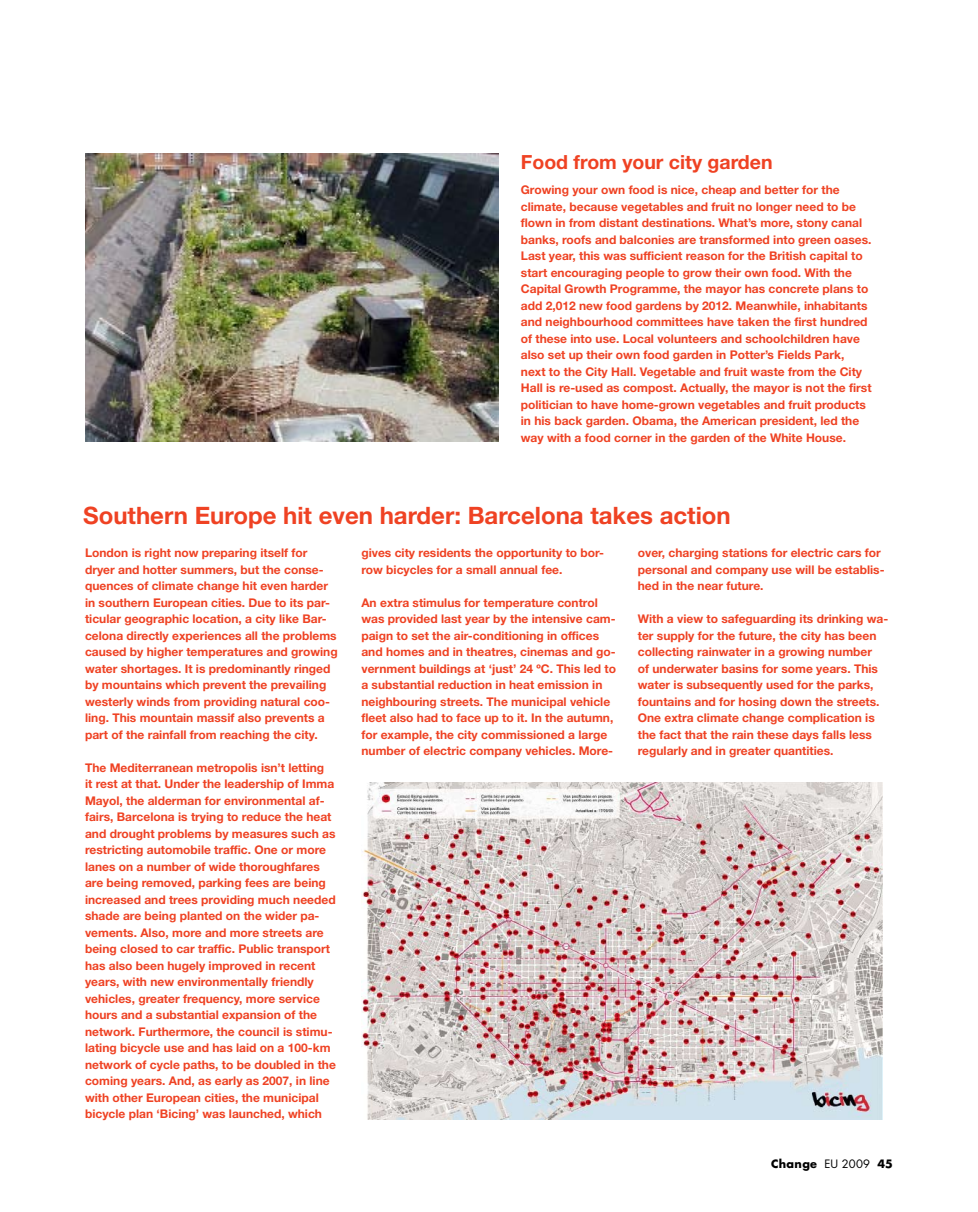
<style>
.page{position:relative;width:978px;height:1212px;background:#fff}
.page>*{position:absolute;margin:0;border:0;box-sizing:border-box;transform-origin:0 0}
.t1{font:700 24px "Helvetica Neue";color:#ef4223}
.t2{font:700 19.5px "Helvetica Neue";color:#ef4223}
.t3{font:700 12px/16.5px "Helvetica Neue";color:#ef4223}
.t4{font:700 11.25px "Futura";letter-spacing:.03em;color:#000}
.s1{font-weight:400}
</style>
<div class="page">
<img style="left:361px;top:783px;width:521px;height:336px">
<img style="left:85px;top:153px;width:414px;height:289px">
<h2 class="t2" style="left:521px;top:150px;width:253px">Food from your city garden</h2>
<p class="t3" style="left:521px;top:181px;width:352px">Growing your own food is nice, cheap and better for the climate, because vegetables and fruit no longer need to be flown in from distant destinations. What’s more, stony canal banks, roofs and balconies are transformed into green oases.<br>Last year, this was sufficient reason for the British capital to start encouraging people to grow their own food. With the Capital Growth Programme, the mayor has concrete plans to add 2,012 new food gardens by 2012. Meanwhile, inhabitants and neighbourhood committees have taken the first hundred of these into use. Local volunteers and schoolchildren have also set up their own food garden in Potter’s Fields Park, next to the City Hall. Vegetable and fruit waste from the City Hall is re-used as compost. Actually, the mayor is not the first politician to have home-grown vegetables and fruit products in his back garden. Obama, the American president, led the way with a food corner in the garden of the White House.</p>
<h1 class="t1" style="left:83px;top:501px;width:649px">Southern Europe hit even harder: Barcelona takes action</h1>
<p class="t3" style="left:85px;top:544px;width:254px">London is right now preparing itself for dryer and hotter summers, but the conse&shy;quences of climate change hit even harder in southern European cities. Due to its par&shy;ticular geographic location, a city like Bar&shy;celona directly experiences all the problems caused by higher temperatures and growing water shortages. It is predominantly ringed by mountains which prevent the prevailing westerly winds from providing natural coo&shy;ling. This mountain massif also prevents a part of the rainfall from reaching the city.</p>
<p class="t3" style="left:85px;top:759px;width:252px">The Mediterranean metropolis isn’t letting<br>it rest at that. Under the leadership of Imma Mayol, the alderman for environmental af&shy;fairs, Barcelona is trying to reduce the heat and drought problems by measures such as restricting automobile traffic. One or more lanes on a number of wide thoroughfares are being removed, parking fees are being increased and trees providing much needed shade are being planted on the wider pa&shy;vements. Also, more and more streets are being closed to car traffic. Public transport has also been hugely improved in recent years, with new environmentally friendly vehicles, greater frequency, more service hours and a substantial expansion of the network. Furthermore, the council is stimu&shy;lating bicycle use and has laid on a 100-km network of cycle paths, to be doubled in the coming years. And, as early as 2007, in line with other European cities, the municipal bicycle plan ‘Bicing’ was launched, which</p>
<p class="t3" style="left:361px;top:544px;width:244px">gives city residents the opportunity to bor&shy;row bicycles for a small annual fee.</p>
<p class="t3" style="left:361px;top:594px;width:256px">An extra stimulus for temperature control was provided last year by the intensive cam&shy;paign to set the air-conditioning in offices and homes and in theatres, cinemas and go&shy;vernment buildings at ‘just’ 24 ºC. This led to a substantial reduction in heat emission in neighbouring streets. The municipal vehicle fleet also had to face up to it. In the autumn, for example, the city commissioned a large number of electric company vehicles. More-</p>
<p class="t3" style="left:638px;top:544px;width:248px">over, charging stations for electric cars for personal and company use will be establis&shy;hed in the near future.</p>
<p class="t3" style="left:638px;top:610px;width:252px">With a view to safeguarding its drinking wa&shy;ter supply for the future, the city has been collecting rainwater in a growing number<br>of underwater basins for some years. This water is subsequently used for the parks, fountains and for hosing down the streets.<br>One extra climate change complication is the fact that the rain these days falls less regularly and in greater quantities.</p>
<p class="t4" style="left:771px;top:1156px;width:123px">Change <span class="s1">EU 2009</span> 45</p>
</div>
